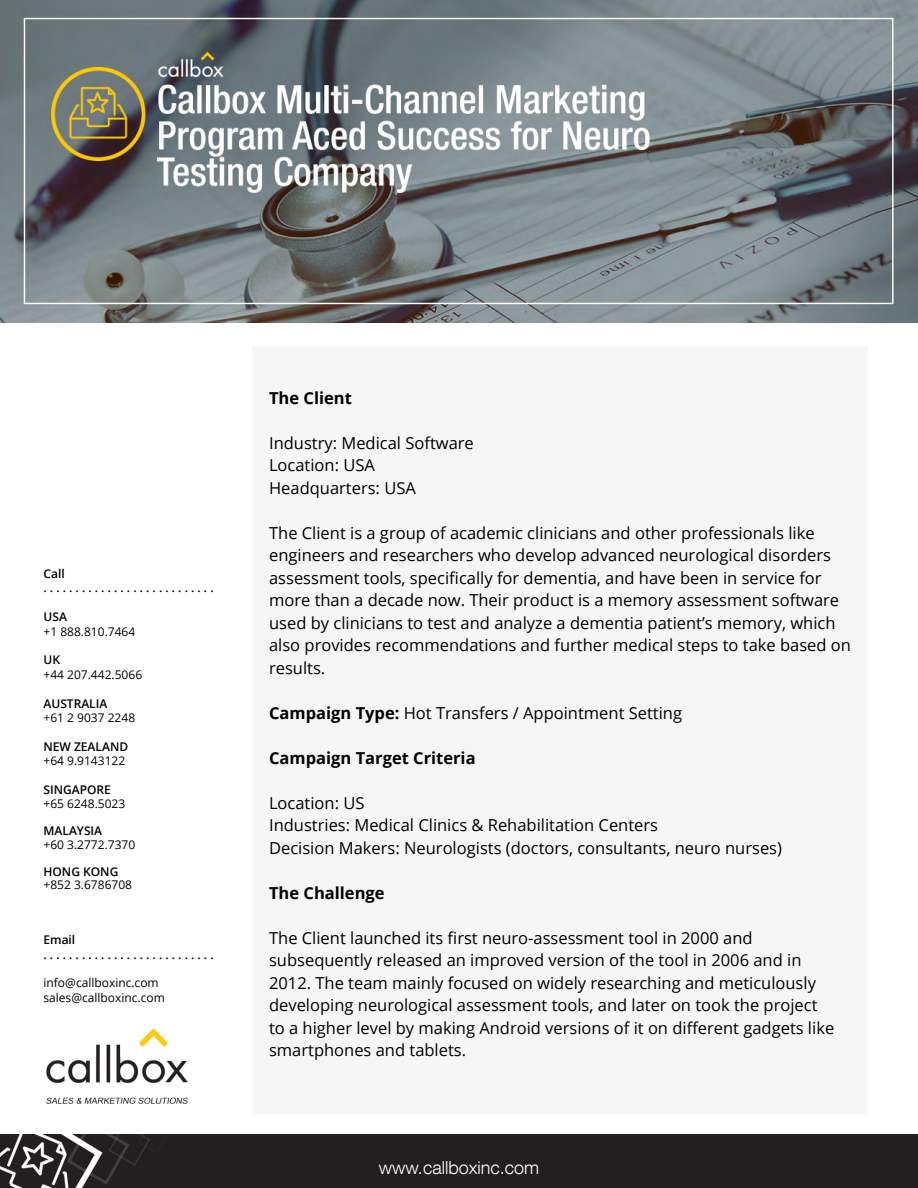
<style>
.page{position:relative;width:918px;height:1188px;background:#fff}
.page>*{position:absolute;margin:0;border:0;box-sizing:border-box;transform-origin:0 0}
.t1{font:300 18px "Helvetica Neue LT Com";color:#fff}
.t2{font:16.5px/22.5px "Open Sans";color:#000}
.t3{font:700 16.5px "Open Sans";color:#000}
.t4{font:12px/14.4px "Open Sans";color:#000}
.t5{font:600 12px/14.4px "Open Sans";color:#000}
.s1{font-weight:700}
</style>
<div class="page">
<div style="left:252px;top:347px;width:616px;height:767px;background:#f6f6f6"></div>
<div style="left:0;top:1135px;width:918px;height:53px;background:#231f20"></div>
<img style="left:46px;top:1028px;width:142px;height:76px">
<img style="left:0;top:0;width:918px;height:323px">
<p class="t5" style="left:44px;top:566px;width:172px">Call<br>. . . . . . . . . . . . . . . . . . . . . . . . . . .</p>
<p class="t5" style="left:44px;top:609px;width:25px">USA</p>
<p class="t4" style="left:44px;top:624px;width:93px">+1 888.810.7464</p>
<p class="t5" style="left:44px;top:653px;width:18px">UK</p>
<p class="t4" style="left:44px;top:667px;width:100px">+44 207.442.5066</p>
<p class="t5" style="left:44px;top:696px;width:65px">AUSTRALIA</p>
<p class="t4" style="left:44px;top:710px;width:93px">+61 2 9037 2248</p>
<p class="t5" style="left:44px;top:739px;width:86px">NEW ZEALAND</p>
<p class="t4" style="left:44px;top:753px;width:83px">+64 9.9143122</p>
<p class="t5" style="left:44px;top:782px;width:69px">SINGAPORE</p>
<p class="t4" style="left:44px;top:797px;width:83px">+65 6248.5023</p>
<p class="t5" style="left:44px;top:824px;width:60px">MALAYSIA</p>
<p class="t4" style="left:44px;top:837px;width:93px">+60 3.2772.7370</p>
<p class="t5" style="left:44px;top:864px;width:76px">HONG KONG</p>
<p class="t4" style="left:44px;top:878px;width:90px">+852 3.6786708</p>
<p class="t5" style="left:44px;top:932px;width:172px">Email<br>. . . . . . . . . . . . . . . . . . . . . . . . . . .</p>
<p class="t4" style="left:44px;top:976px;width:123px">info@callboxinc.com sales@callboxinc.com</p>
<p class="t3" style="left:269px;top:386px;width:84px">The Client</p>
<p class="t2" style="left:269px;top:431px;width:206px">Industry: Medical Software<br>Location: USA<br>Headquarters: USA</p>
<p class="t2" style="left:269px;top:521px;width:583px">The Client is a group of academic clinicians and other professionals like engineers and researchers who develop advanced neurological disorders assessment tools, specifically for dementia, and have been in service for more than a decade now. Their product is a memory assessment software used by clinicians to test and analyze a dementia patient’s memory, which also provides recommendations and further medical steps to take based on results.</p>
<p class="t2" style="left:269px;top:701px;width:415px"><span class="s1">Campaign Type:</span> Hot Transfers / Appointment Setting</p>
<p class="t3" style="left:269px;top:746px;width:208px">Campaign Target Criteria</p>
<p class="t2" style="left:269px;top:791px;width:514px">Location: US<br>Industries: Medical Clinics &amp; Rehabilitation Centers<br>Decision Makers: Neurologists (doctors, consultants, neuro nurses)</p>
<p class="t3" style="left:269px;top:881px;width:117px">The Challenge</p>
<p class="t2" style="left:269px;top:926px;width:567px">The Client launched its first neuro-assessment tool in 2000 and subsequently released an improved version of the tool in 2006 and in 2012. The team mainly focused on widely researching and meticulously developing neurological assessment tools, and later on took the project to a higher level by making Android versions of it on different gadgets like smartphones and tablets.</p>
<p class="t1" style="left:379px;top:1156px;width:162px">www.callboxinc.com</p>
</div>
